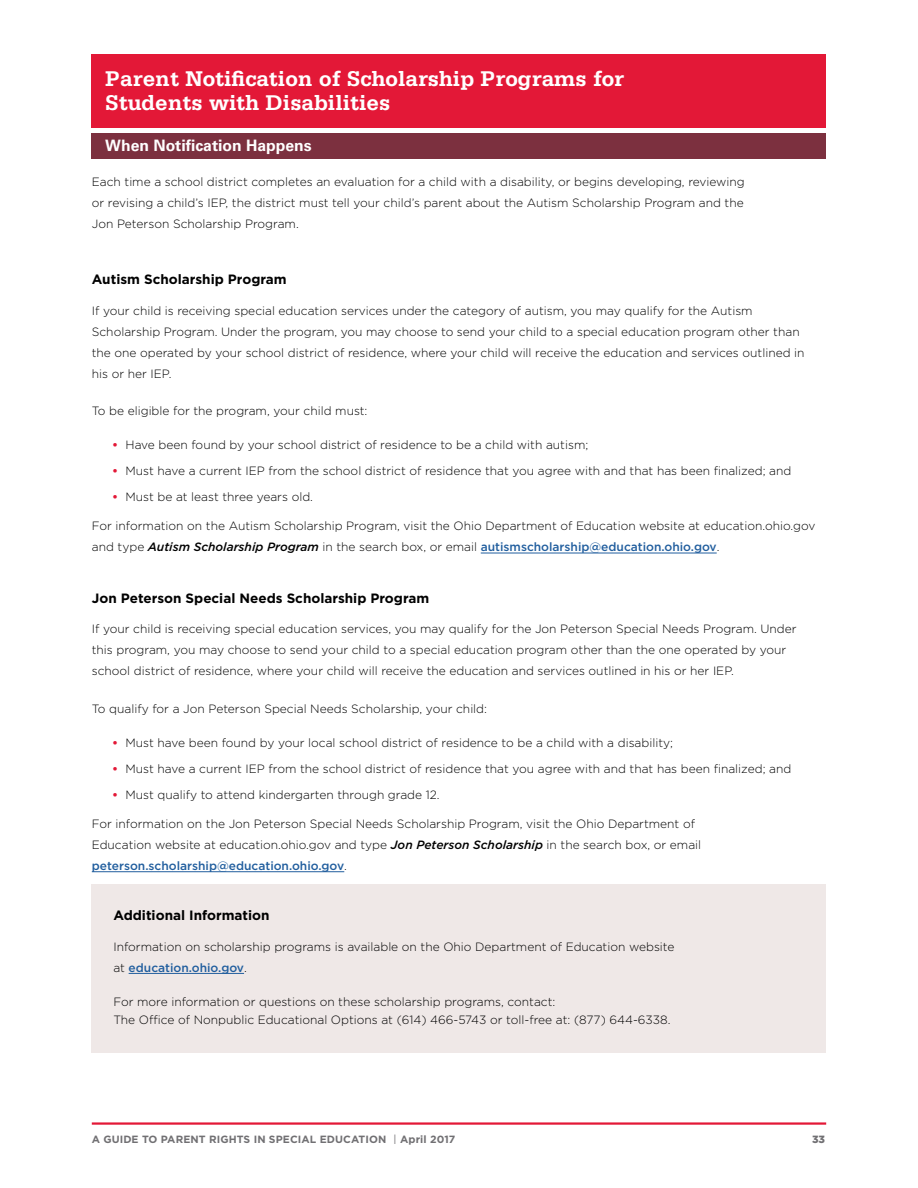
<style>
.page{position:relative;width:918px;height:1188px;background:#fff}
.page>*{position:absolute;margin:0;border:0;box-sizing:border-box;transform-origin:0 0}
.Intro_HD{font:700 22.5px/24px "Serifa";color:#fff}
.HD{font:700 15.75px "Univers LT Std";color:#fff}
.SubHD{font:700 13.5px "Gotham";color:#000}
.BOD{font:300 12px/21px "Gotham";color:#000}
.BULLET_LIST{font:300 12px/18px "Gotham";color:#000}
.BOD-2{font:500 12px "Gotham";color:#215e9e}
.t1{font:700 10.5px "Gotham";letter-spacing:.01em;color:#717073}
.t2{font:900 10.5px "Gotham";color:#717073}
.s1{font-weight:700;color:#e31837}
.s2{font-weight:300;color:#000}
.s3{font-style:italic;color:#000}
.s4{font-weight:500;font-style:italic}
.s5{font-weight:500;color:#215e9e}
.s6{font-weight:300;font-size:13.5px}
</style>
<div class="page">
<hr style="left:92px;top:1122px;width:734px;height:3px;background:#e31837">
<div style="left:92px;top:885px;width:734px;height:168px;background:#efe8e7"></div>
<hr style="left:481px;top:553px;width:236px;height:1px;background:#215e9e">
<hr style="left:92px;top:871px;width:252px;height:1px;background:#215e9e">
<div style="left:92px;top:54px;width:734px;height:73px;background:#e31837"></div>
<hr style="left:129px;top:973px;width:115px;height:1px;background:#215e9e">
<div style="left:92px;top:133px;width:734px;height:26px;background:#7c303f"></div>
<h1 class="Intro_HD" style="left:105px;top:66px;width:520px">Parent Notification of Scholarship Programs for<br>Students with Disabilities</h1>
<h3 class="HD" style="left:105px;top:136px;width:208px">When Notification Happens</h3>
<p class="BOD" style="left:92px;top:171px;width:655px;text-align:justify">Each time a school district completes an evaluation for a child with a disability, or begins developing, reviewing or revising a child’s IEP, the district must tell your child’s parent about the Autism Scholarship Program and the Jon Peterson Scholarship Program.</p>
<h4 class="SubHD" style="left:92px;top:271px;width:196px">Autism Scholarship Program</h4>
<p class="BOD" style="left:92px;top:300px;width:714px">If your child is receiving special education services under the category of autism, you may qualify for the Autism Scholarship Program. Under the program, you may choose to send your child to a special education program other than the one operated by your school district of residence, where your child will receive the education and services outlined in his or her IEP.</p>
<p class="BOD" style="left:92px;top:400px;width:277px">To be eligible for the program, your child must:</p>
<p class="BOD" style="left:112px;top:434px;width:478px"><span class="s1">•</span> Have been found by your school district of residence to be a child with autism;</p>
<p class="BOD" style="left:112px;top:460px;width:681px"><span class="s1">•</span> Must have a current IEP from the school district of residence that you agree with and that has been finalized; and</p>
<p class="BOD" style="left:112px;top:486px;width:202px"><span class="s1">•</span> Must be at least three years old.</p>
<p class="BOD" style="left:92px;top:516px;width:725px">For information on the Autism Scholarship Program, visit the Ohio Department of Education website at education.ohio.gov</p>
<p class="BOD-2" style="left:92px;top:539px;width:629px"><span class="s2">and type</span> <span class="s3">Autism Scholarship Program</span> <span class="s2">in the search box, or email</span> autismscholarship@education.ohio.gov<span class="s2">.</span></p>
<h4 class="SubHD" style="left:92px;top:590px;width:339px">Jon Peterson Special Needs Scholarship Program</h4>
<p class="BOD" style="left:92px;top:619px;width:706px">If your child is receiving special education services, you may qualify for the Jon Peterson Special Needs Program. Under this program, you may choose to send your child to a special education program other than the one operated by your school district of residence, where your child will receive the education and services outlined in his or her IEP.</p>
<p class="BOD" style="left:92px;top:698px;width:397px">To qualify for a Jon Peterson Special Needs Scholarship, your child:</p>
<p class="BOD" style="left:112px;top:732px;width:563px"><span class="s1">•</span> Must have been found by your local school district of residence to be a child with a disability;</p>
<p class="BOD" style="left:112px;top:758px;width:681px"><span class="s1">•</span> Must have a current IEP from the school district of residence that you agree with and that has been finalized; and</p>
<p class="BOD" style="left:112px;top:784px;width:329px"><span class="s1">•</span> Must qualify to attend kindergarten through grade 12.</p>
<p class="BOD" style="left:92px;top:813px;width:611px">For information on the Jon Peterson Special Needs Scholarship Program, visit the Ohio Department of<br>Education website at education.ohio.gov and type <span class="s4">Jon Peterson Scholarship</span> in the search box, or email</p>
<p class="BOD-2" style="left:92px;top:858px;width:257px">peterson.scholarship@education.ohio.gov<span class="s2">.</span></p>
<h4 class="SubHD" style="left:113px;top:908px;width:158px">Additional Information</h4>
<p class="BOD" style="left:113px;top:936px;width:563px">Information on scholarship programs is available on the Ohio Department of Education website at <span class="s5">education.ohio.gov</span>.</p>
<p class="BULLET_LIST" style="left:113px;top:993px;width:559px">For more information or questions on these scholarship programs, contact:<br>The Office of Nonpublic Educational Options at (614) 466-5743 or toll-free at: (877) 644-6338.</p>
<p class="t1" style="left:92px;top:1133px;width:365px">A GUIDE TO PARENT RIGHTS IN SPECIAL EDUCATION <span class="s6">I</span> April 2017</p>
<p class="t2" style="left:812px;top:1133px;width:15px">33</p>
</div>
